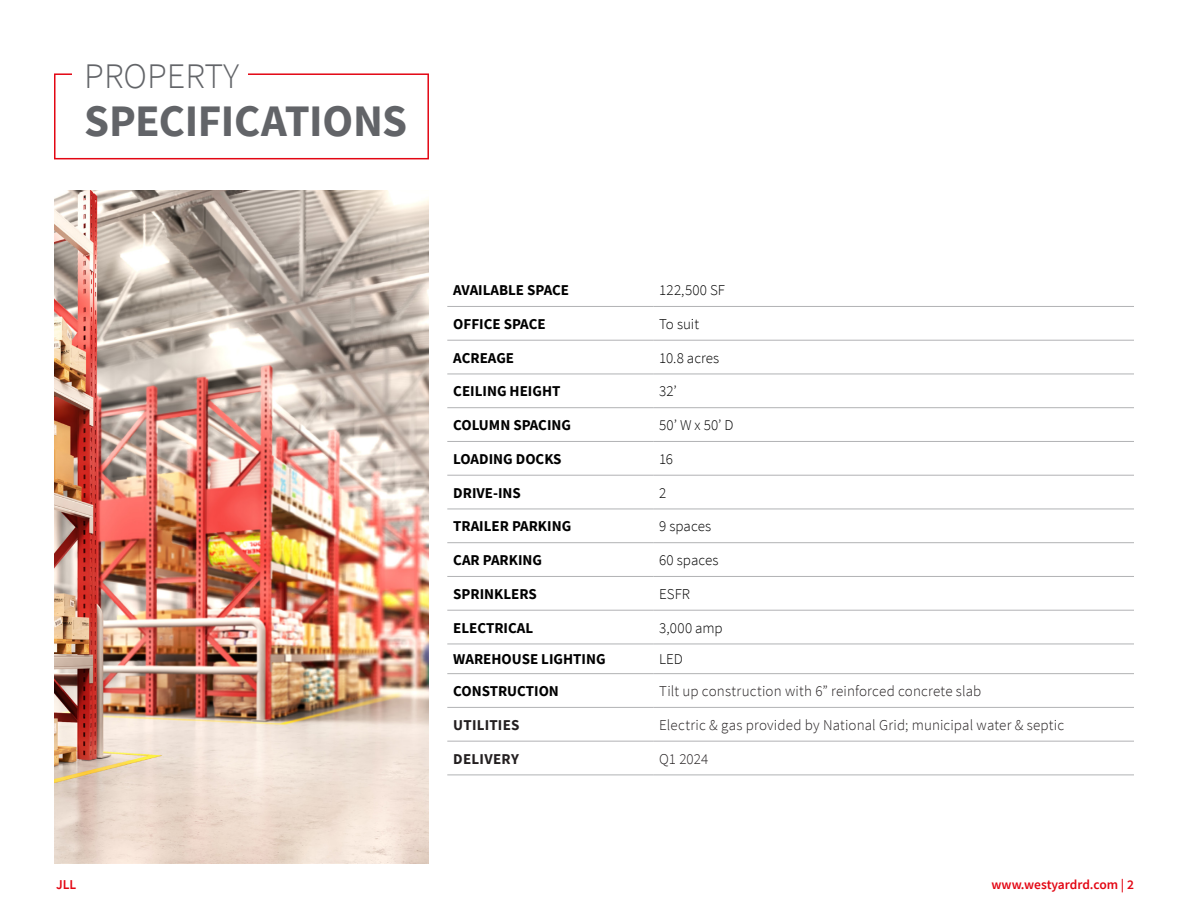
<style>
.page{position:relative;width:1188px;height:918px;background:#fff}
.page>*{position:absolute;margin:0;border:0;box-sizing:border-box;transform-origin:0 0}
.Header_CoreBlack_30{font:700 45px "Source Sans Pro";letter-spacing:-.01em;color:#626468}
.Header_CoreBlack_30-2{font:300 36px "Source Sans Pro";color:#626468}
.TABLE_Subhead_CoreBl{font:700 15px "Source Sans Pro";color:#000}
.Body_Text_-_Bullet{font:300 15px "Source Sans Pro";letter-spacing:.01em;color:#231f20}
.TABLE_Body_CoreBlack{font:300 15px "Source Sans Pro";letter-spacing:.005em;color:#000}
.Body_Text_-_Bullet-2{font:700 15px "Source Sans Pro";letter-spacing:.015em;color:#231f20}
.Footer_CoreSteele_9{font:600 13.5px "Source Sans Pro";color:#e30613}
</style>
<div class="page">
<img style="left:54px;top:190px;width:375px;height:674px">
<div style="left:54px;top:73px;width:375px;height:86px;border:2px solid #e30613"></div>
<div style="left:72px;top:54px;width:175px;height:42px;background:#fff"></div>
<hr style="left:447px;top:306px;width:206px;height:1px;background:#b1b2b4">
<hr style="left:653px;top:306px;width:481px;height:1px;background:#b1b2b4">
<hr style="left:447px;top:340px;width:206px;height:1px;background:#b1b2b4">
<hr style="left:653px;top:340px;width:481px;height:1px;background:#b1b2b4">
<hr style="left:447px;top:374px;width:206px;height:1px;background:#b1b2b4">
<hr style="left:653px;top:374px;width:481px;height:1px;background:#b1b2b4">
<hr style="left:447px;top:407px;width:206px;height:1px;background:#b1b2b4">
<hr style="left:653px;top:407px;width:481px;height:1px;background:#b1b2b4">
<hr style="left:447px;top:441px;width:206px;height:1px;background:#b1b2b4">
<hr style="left:653px;top:441px;width:481px;height:1px;background:#b1b2b4">
<hr style="left:447px;top:475px;width:206px;height:1px;background:#b1b2b4">
<hr style="left:653px;top:475px;width:481px;height:1px;background:#b1b2b4">
<hr style="left:447px;top:509px;width:206px;height:1px;background:#b1b2b4">
<hr style="left:653px;top:509px;width:481px;height:1px;background:#b1b2b4">
<hr style="left:447px;top:542px;width:206px;height:1px;background:#b1b2b4">
<hr style="left:653px;top:542px;width:481px;height:1px;background:#b1b2b4">
<hr style="left:447px;top:576px;width:206px;height:1px;background:#b1b2b4">
<hr style="left:653px;top:576px;width:481px;height:1px;background:#b1b2b4">
<hr style="left:447px;top:610px;width:206px;height:1px;background:#b1b2b4">
<hr style="left:653px;top:610px;width:481px;height:1px;background:#b1b2b4">
<hr style="left:447px;top:644px;width:206px;height:1px;background:#b1b2b4">
<hr style="left:653px;top:644px;width:481px;height:1px;background:#b1b2b4">
<hr style="left:447px;top:673px;width:206px;height:1px;background:#b1b2b4">
<hr style="left:653px;top:673px;width:481px;height:1px;background:#b1b2b4">
<hr style="left:447px;top:707px;width:206px;height:1px;background:#b1b2b4">
<hr style="left:653px;top:707px;width:481px;height:1px;background:#b1b2b4">
<hr style="left:447px;top:741px;width:206px;height:1px;background:#b1b2b4">
<hr style="left:653px;top:741px;width:481px;height:1px;background:#b1b2b4">
<hr style="left:447px;top:775px;width:206px;height:1px;background:#b1b2b4">
<hr style="left:653px;top:775px;width:481px;height:1px;background:#b1b2b4">
<p class="Header_CoreBlack_30-2" style="left:84px;top:54px;width:156px">PROPERTY</p>
<p class="Header_CoreBlack_30" style="left:84px;top:90px;width:325px">SPECIFICATIONS</p>
<p class="TABLE_Subhead_CoreBl" style="left:453px;top:280px;width:117px">AVAILABLE SPACE</p>
<p class="TABLE_Body_CoreBlack" style="left:659px;top:281px;width:67px">122,500 SF</p>
<p class="TABLE_Subhead_CoreBl" style="left:453px;top:314px;width:94px">OFFICE SPACE</p>
<p class="TABLE_Body_CoreBlack" style="left:659px;top:315px;width:41px">To suit</p>
<p class="TABLE_Subhead_CoreBl" style="left:453px;top:348px;width:62px">ACREAGE</p>
<p class="TABLE_Body_CoreBlack" style="left:659px;top:349px;width:62px">10.8 acres</p>
<p class="TABLE_Subhead_CoreBl" style="left:453px;top:381px;width:109px">CEILING HEIGHT</p>
<p class="TABLE_Body_CoreBlack" style="left:659px;top:382px;width:19px">32’</p>
<p class="TABLE_Subhead_CoreBl" style="left:453px;top:415px;width:119px">COLUMN SPACING</p>
<p class="TABLE_Body_CoreBlack" style="left:659px;top:416px;width:76px">50’ W x 50’ D</p>
<p class="TABLE_Subhead_CoreBl" style="left:453px;top:449px;width:110px">LOADING DOCKS</p>
<p class="TABLE_Body_CoreBlack" style="left:659px;top:450px;width:15px">16</p>
<p class="TABLE_Subhead_CoreBl" style="left:453px;top:483px;width:69px">DRIVE-INS</p>
<p class="TABLE_Body_CoreBlack" style="left:659px;top:484px;width:9px">2</p>
<p class="TABLE_Subhead_CoreBl" style="left:453px;top:516px;width:119px">TRAILER PARKING</p>
<p class="TABLE_Body_CoreBlack" style="left:659px;top:517px;width:54px">9 spaces</p>
<p class="TABLE_Subhead_CoreBl" style="left:453px;top:550px;width:90px">CAR PARKING</p>
<p class="TABLE_Body_CoreBlack" style="left:659px;top:551px;width:61px">60 spaces</p>
<p class="TABLE_Subhead_CoreBl" style="left:453px;top:584px;width:85px">SPRINKLERS</p>
<p class="TABLE_Body_CoreBlack" style="left:659px;top:585px;width:32px">ESFR</p>
<p class="TABLE_Subhead_CoreBl" style="left:453px;top:618px;width:81px">ELECTRICAL</p>
<p class="TABLE_Body_CoreBlack" style="left:659px;top:619px;width:65px">3,000 amp</p>
<p class="TABLE_Subhead_CoreBl" style="left:453px;top:649px;width:154px">WAREHOUSE LIGHTING</p>
<p class="TABLE_Body_CoreBlack" style="left:659px;top:650px;width:25px">LED</p>
<p class="TABLE_Subhead_CoreBl" style="left:453px;top:681px;width:107px">CONSTRUCTION</p>
<p class="Body_Text_-_Bullet" style="left:659px;top:682px;width:324px">Tilt up construction with 6” reinforced concrete slab</p>
<p class="Body_Text_-_Bullet-2" style="left:453px;top:715px;width:68px">UTILITIES</p>
<p class="Body_Text_-_Bullet" style="left:659px;top:716px;width:406px">Electric &amp; gas provided by National Grid; municipal water &amp; septic</p>
<p class="Body_Text_-_Bullet-2" style="left:453px;top:749px;width:67px">DELIVERY</p>
<p class="Body_Text_-_Bullet" style="left:659px;top:749px;width:51px">Q1 2024</p>
<p class="Footer_CoreSteele_9" style="left:56px;top:875px;width:22px">JLL</p>
<p class="Footer_CoreSteele_9" style="left:991px;top:875px;width:144px">www.westyardrd.com | 2</p>
</div>
